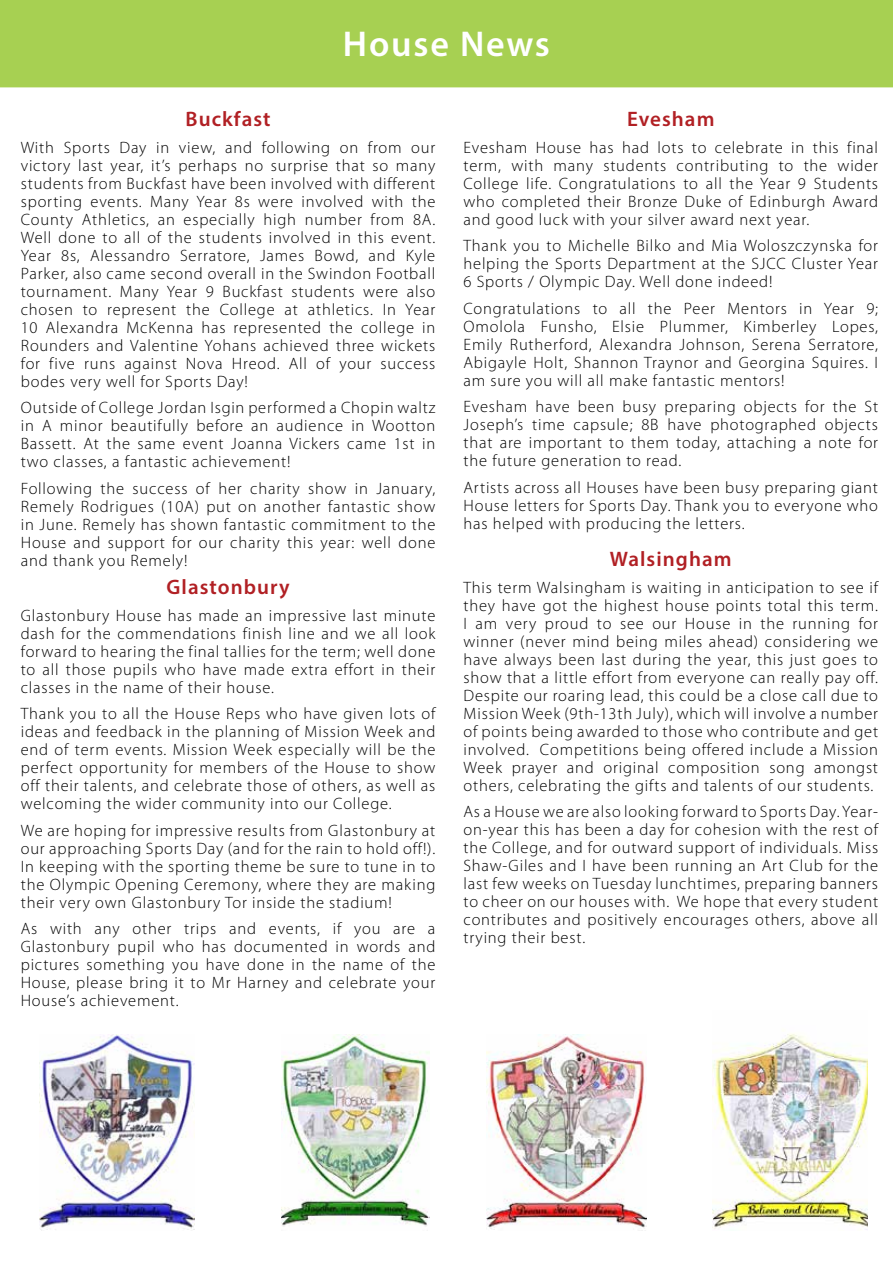
<style>
.page{position:relative;width:893px;height:1263px;background:#fff}
.page>*{position:absolute;margin:0;border:0;box-sizing:border-box;transform-origin:0 0}
.t1{font:600 36px "Myriad Pro";letter-spacing:.05em;color:#fff}
.t2{font:600 21px "Myriad Pro";letter-spacing:.05em;color:#b12024}
.t3{font:300 16.5px/18px "Myriad Pro";letter-spacing:.05em;color:#000;text-align:justify}
</style>
<div class="page">
<div style="left:0;top:0;width:893px;height:87px;background:#a7d052"></div>
<img style="left:486px;top:1034px;width:160px;height:196px">
<img style="left:39px;top:1034px;width:155px;height:196px">
<img style="left:281px;top:1034px;width:148px;height:193px">
<img style="left:713px;top:1034px;width:154px;height:196px">
<h1 class="t1" style="left:343px;top:21px;width:208px">House News</h1>
<p class="t2" style="left:186px;top:106px;width:87px">Buckfast</p>
<p class="t3" style="left:21px;top:139px;width:416px">With Sports Day in view, and following on from our victory last year, it’s perhaps no surprise that so many students from Buckfast have been involved with different sporting events. Many Year 8s were involved with the County Athletics, an especially high number from 8A.<br>Well done to all of the students involved in this event.<br>Year 8s, Alessandro Serratore, James Bowd, and Kyle Parker, also came second overall in the Swindon Football tournament. Many Year 9 Buckfast students were also chosen to represent the College at athletics. In Year 10 Alexandra McKenna has represented the college in Rounders and Valentine Yohans achieved three wickets for five runs against Nova Hreod. All of your success bodes very well for Sports Day!</p>
<p class="t3" style="left:21px;top:399px;width:416px">Outside of College Jordan Isgin performed a Chopin waltz in A minor beautifully before an audience in Wootton Bassett. At the same event Joanna Vickers came 1st in two classes, a fantastic achievement!</p>
<p class="t3" style="left:21px;top:480px;width:416px">Following the success of her charity show in January, Remely Rodrigues (10A) put on another fantastic show in June. Remely has shown fantastic commitment to the House and support for our charity this year: well done and thank you Remely!</p>
<p class="t2" style="left:166px;top:574px;width:125px">Glastonbury</p>
<p class="t3" style="left:21px;top:606px;width:416px">Glastonbury House has made an impressive last minute dash for the commendations finish line and we all look forward to hearing the final tallies for the term; well done to all those pupils who have made extra effort in their classes in the name of their house.</p>
<p class="t3" style="left:21px;top:705px;width:416px">Thank you to all the House Reps who have given lots of ideas and feedback in the planning of Mission Week and end of term events. Mission Week especially will be the perfect opportunity for members of the House to show off their talents, and celebrate those of others, as well as welcoming the wider community into our College.</p>
<p class="t3" style="left:21px;top:821px;width:416px">We are hoping for impressive results from Glastonbury at our approaching Sports Day (and for the rain to hold off!).<br>In keeping with the sporting theme be sure to tune in to the Olympic Opening Ceremony, where they are making their very own Glastonbury Tor inside the stadium!</p>
<p class="t3" style="left:21px;top:920px;width:416px">As with any other trips and events, if you are a Glastonbury pupil who has documented in words and pictures something you have done in the name of the House, please bring it to Mr Harney and celebrate your House’s achievement.</p>
<p class="t2" style="left:627px;top:106px;width:89px">Evesham</p>
<p class="t3" style="left:463px;top:139px;width:416px">Evesham House has had lots to celebrate in this final term, with many students contributing to the wider College life. Congratulations to all the Year 9 Students who completed their Bronze Duke of Edinburgh Award and good luck with your silver award next year.</p>
<p class="t3" style="left:463px;top:237px;width:416px">Thank you to Michelle Bilko and Mia Woloszczynska for helping the Sports Department at the SJCC Cluster Year 6 Sports / Olympic Day. Well done indeed!</p>
<p class="t3" style="left:463px;top:300px;width:416px">Congratulations to all the Peer Mentors in Year 9; Omolola Funsho, Elsie Plummer, Kimberley Lopes, Emily Rutherford, Alexandra Johnson, Serena Serratore, Abigayle Holt, Shannon Traynor and Georgina Squires. I am sure you will all make fantastic mentors!</p>
<p class="t3" style="left:463px;top:398px;width:416px">Evesham have been busy preparing objects for the St Joseph’s time capsule; 8B have photographed objects that are important to them today, attaching a note for the future generation to read.</p>
<p class="t3" style="left:463px;top:479px;width:416px">Artists across all Houses have been busy preparing giant House letters for Sports Day. Thank you to everyone who has helped with producing the letters.</p>
<p class="t2" style="left:610px;top:546px;width:123px">Walsingham</p>
<p class="t3" style="left:463px;top:578px;width:416px">This term Walsingham is waiting in anticipation to see if they have got the highest house points total this term.<br>I am very proud to see our House in the running for winner (never mind being miles ahead) considering we have always been last during the year, this just goes to show that a little effort from everyone can really pay off.<br>Despite our roaring lead, this could be a close call due to Mission Week (9th-13th July), which will involve a number of points being awarded to those who contribute and get involved. Competitions being offered include a Mission Week prayer and original composition song amongst others, celebrating the gifts and talents of our students.</p>
<p class="t3" style="left:463px;top:803px;width:416px">As a House we are also looking forward to Sports Day. Year&shy;on-year this has been a day for cohesion with the rest of the College, and for outward support of individuals. Miss Shaw-Giles and I have been running an Art Club for the last few weeks on Tuesday lunchtimes, preparing banners to cheer on our houses with. We hope that every student contributes and positively encourages others, above all trying their best.</p>
</div>
